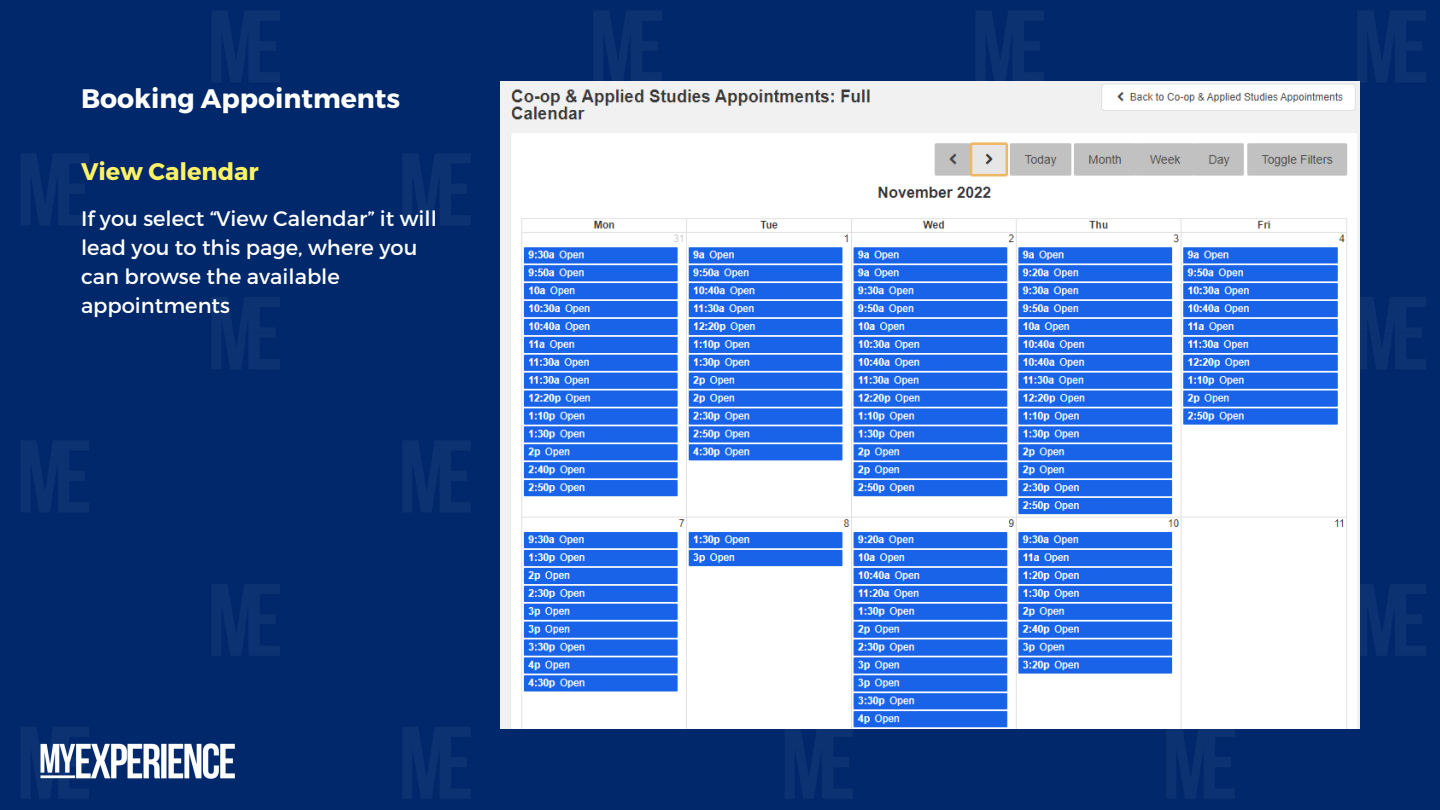
<style>
.page{position:relative;width:1440px;height:810px;background:#fff}
.page>*{position:absolute;margin:0;border:0;box-sizing:border-box;transform-origin:0 0}
.t1{font:700 26.7px "Montserrat";color:#fff}
.t2{font:700 24px "Montserrat";color:#fff264}
.t3{font:21px/29.2px "Montserrat";color:#fff}
</style>
<div class="page">
<img style="left:0;top:0;width:1440px;height:810px">
<img style="left:36px;top:742px;width:203px;height:38px">
<img style="left:500px;top:81px;width:859px;height:648px">
<p class="t1" style="left:81px;top:81px;width:321px">Booking Appointments</p>
<p class="t2" style="left:81px;top:156px;width:179px">View Calendar</p>
<p class="t3" style="left:81px;top:202px;width:357px">If you select “View Calendar” it will lead you to this page, where you can browse the available appointments</p>
</div>
